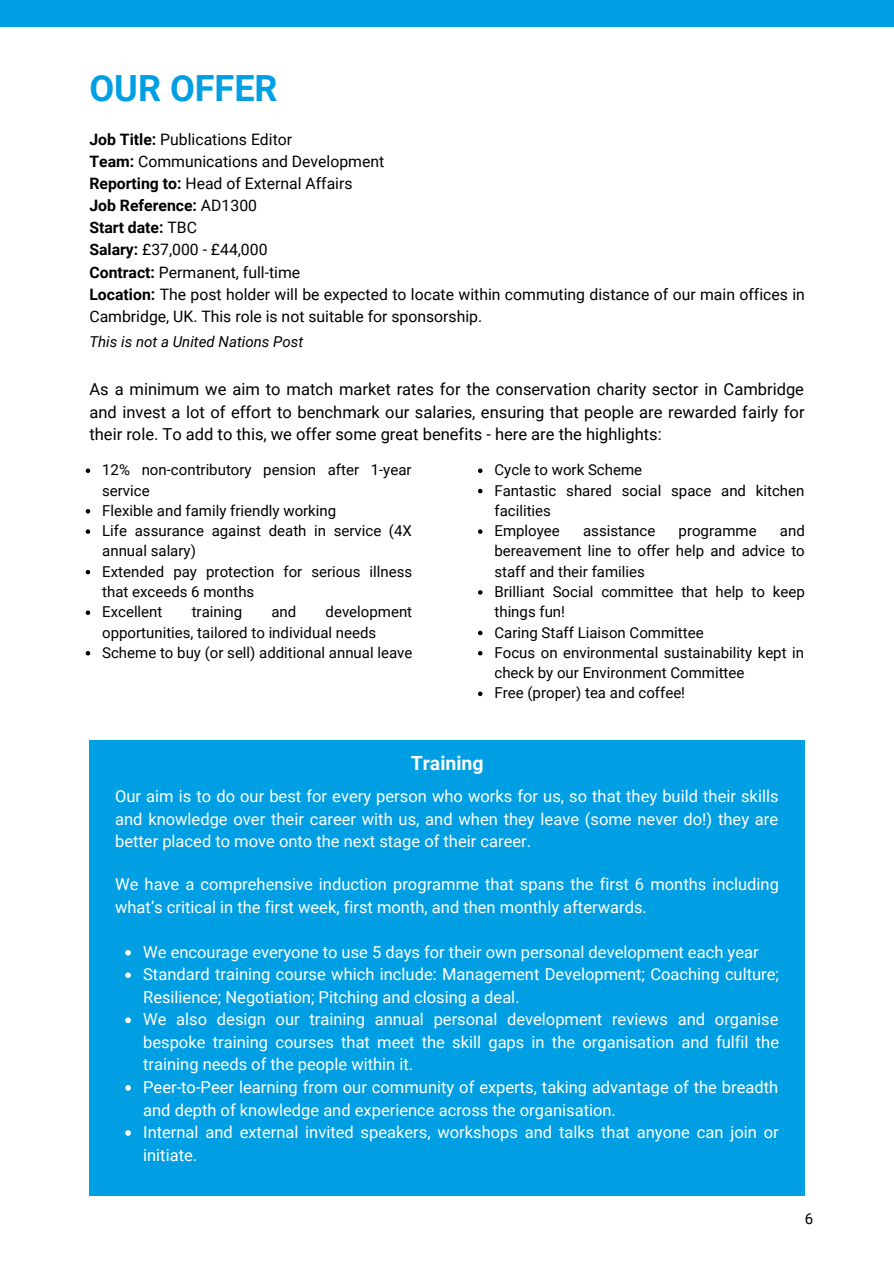
<style>
.page{position:relative;width:894px;height:1264px;background:#fff}
.page>*{position:absolute;margin:0;border:0;box-sizing:border-box;transform-origin:0 0}
.t1{font:700 36px "Roboto";color:#009fe3}
.t2{font:700 19.5px "Roboto";color:#fafafa}
.t3{font:16.5px/22.5px "Roboto";color:#fff}
.t4{font:16.5px/22.5px "Roboto";color:#000;text-align:justify}
.t5{font:15.75px/22px "Roboto";color:#000}
.t6{font:700 15.75px "Roboto";color:#000}
.t7{font:15px/20.2px "Roboto";color:#000}
.t8{font:italic 15px "Roboto";color:#000}
.s1{font-weight:700}
.s2{font-weight:400}
</style>
<div class="page">
<div style="left:0;top:0;width:893px;height:27px;background:#009fe3"></div>
<svg style="left:86px;top:468px;width:4px;height:5px"></svg>
<svg style="left:86px;top:509px;width:4px;height:4px"></svg>
<svg style="left:86px;top:529px;width:4px;height:5px"></svg>
<svg style="left:86px;top:570px;width:4px;height:4px"></svg>
<svg style="left:86px;top:610px;width:4px;height:5px"></svg>
<svg style="left:86px;top:651px;width:4px;height:4px"></svg>
<svg style="left:478px;top:468px;width:4px;height:5px"></svg>
<svg style="left:478px;top:489px;width:4px;height:4px"></svg>
<svg style="left:478px;top:529px;width:4px;height:5px"></svg>
<svg style="left:478px;top:590px;width:4px;height:4px"></svg>
<svg style="left:478px;top:630px;width:4px;height:5px"></svg>
<svg style="left:478px;top:651px;width:4px;height:4px"></svg>
<svg style="left:478px;top:691px;width:4px;height:5px"></svg>
<div style="left:89px;top:740px;width:715px;height:455px;background:#009fe3"></div>
<svg style="left:125px;top:949px;width:6px;height:6px"></svg>
<svg style="left:125px;top:972px;width:6px;height:6px"></svg>
<svg style="left:125px;top:1017px;width:6px;height:6px"></svg>
<svg style="left:125px;top:1085px;width:6px;height:5px"></svg>
<svg style="left:125px;top:1130px;width:6px;height:5px"></svg>
<p class="t1" style="left:89px;top:68px;width:190px">OUR OFFER</p>
<p class="t5" style="left:89px;top:129px;width:204px"><span class="s1">Job Title:</span> Publications Editor</p>
<p class="t5" style="left:89px;top:151px;width:296px"><span class="s1">Team:</span> Communications and Development</p>
<p class="t5" style="left:89px;top:173px;width:264px"><span class="s1">Reporting to:</span> Head of External Affairs</p>
<p class="t6" style="left:89px;top:197px;width:169px">Job Reference: <span class="s2">AD1300</span></p>
<p class="t6" style="left:89px;top:219px;width:109px">Start date: <span class="s2">TBC</span></p>
<p class="t5" style="left:89px;top:239px;width:179px"><span class="s1">Salary:</span> £37,000 - £44,000</p>
<p class="t5" style="left:89px;top:261px;width:212px"><span class="s1">Contract:</span> Permanent, full-time</p>
<p class="t5" style="left:89px;top:283px;width:716px"><span class="s1">Location:</span> The post holder will be expected to locate within commuting distance of our main offices in<br>Cambridge, UK. This role is not suitable for sponsorship.</p>
<p class="t8" style="left:89px;top:333px;width:215px">This is not a United Nations Post</p>
<p class="t4" style="left:89px;top:378px;width:716px">As a minimum we aim to match market rates for the conservation charity sector in Cambridge and invest a lot of effort to benchmark our salaries, ensuring that people are rewarded fairly for their role. To add to this, we offer some great benefits - here are the highlights:</p>
<p class="t7" style="left:102px;top:460px;width:311px">12% non-contributory pension after 1-year service</p>
<p class="t7" style="left:102px;top:500px;width:235px">Flexible and family friendly working</p>
<p class="t7" style="left:102px;top:521px;width:311px">Life assurance against death in service (4X annual salary)</p>
<p class="t7" style="left:102px;top:561px;width:311px">Extended pay protection for serious illness that exceeds 6 months</p>
<p class="t7" style="left:102px;top:602px;width:62px">Excellent</p>
<p class="t7" style="left:192px;top:602px;width:52px">training</p>
<p class="t7" style="left:271px;top:602px;width:26px">and</p>
<p class="t7" style="left:494px;top:460px;width:149px">Cycle to work Scheme</p>
<p class="t7" style="left:494px;top:480px;width:311px">Fantastic shared social space and kitchen facilities</p>
<p class="t7" style="left:494px;top:521px;width:67px">Employee</p>
<p class="t7" style="left:583px;top:521px;width:74px">assistance</p>
<p class="t7" style="left:678px;top:521px;width:79px">programme</p>
<p class="t7" style="left:494px;top:521px;width:312px;text-align:justify;text-indent:285px">and bereavement line to offer help and advice to staff and their families</p>
<p class="t7" style="left:494px;top:581px;width:312px">Brilliant Social committee that help to keep things fun!</p>
<p class="t7" style="left:494px;top:622px;width:210px">Caring Staff Liaison Committee</p>
<p class="t7" style="left:494px;top:642px;width:311px">Focus on environmental sustainability kept in check by our Environment Committee</p>
<p class="t7" style="left:494px;top:683px;width:192px">Free (proper) tea and coffee!</p>
<p class="t7" style="left:102px;top:602px;width:311px;text-indent:223px">development opportunities, tailored to individual needs</p>
<p class="t7" style="left:102px;top:642px;width:311px">Scheme to buy (or sell) additional annual leave</p>
<p class="t2" style="left:410px;top:751px;width:74px">Training</p>
<p class="t3" style="left:115px;top:785px;width:664px;text-align:justify">Our aim is to do our best for every person who works for us, so that they build their skills and knowledge over their career with us, and when they leave (some never do!) they are better placed to move onto the next stage of their career.</p>
<p class="t3" style="left:115px;top:873px;width:665px">We have a comprehensive induction programme that spans the first 6 months including what’s critical in the first week, first month, and then monthly afterwards.</p>
<p class="t3" style="left:143px;top:940px;width:616px">We encourage everyone to use 5 days for their own personal development each year</p>
<p class="t3" style="left:143px;top:963px;width:637px">Standard training course which include: Management Development; Coaching culture;<br>Resilience; Negotiation; Pitching and closing a deal.</p>
<p class="t3" style="left:143px;top:1008px;width:637px;text-align:justify">We also design our training annual personal development reviews and organise bespoke training courses that meet the skill gaps in the organisation and fulfil the training needs of the people within it.</p>
<p class="t3" style="left:143px;top:1076px;width:636px">Peer-to-Peer learning from our community of experts, taking advantage of the breadth and depth of knowledge and experience across the organisation.</p>
<p class="t3" style="left:143px;top:1121px;width:636px">Internal and external invited speakers, workshops and talks that anyone can join or initiate.</p>
<p class="t7" style="left:804px;top:1208px;width:10px">6</p>
</div>
